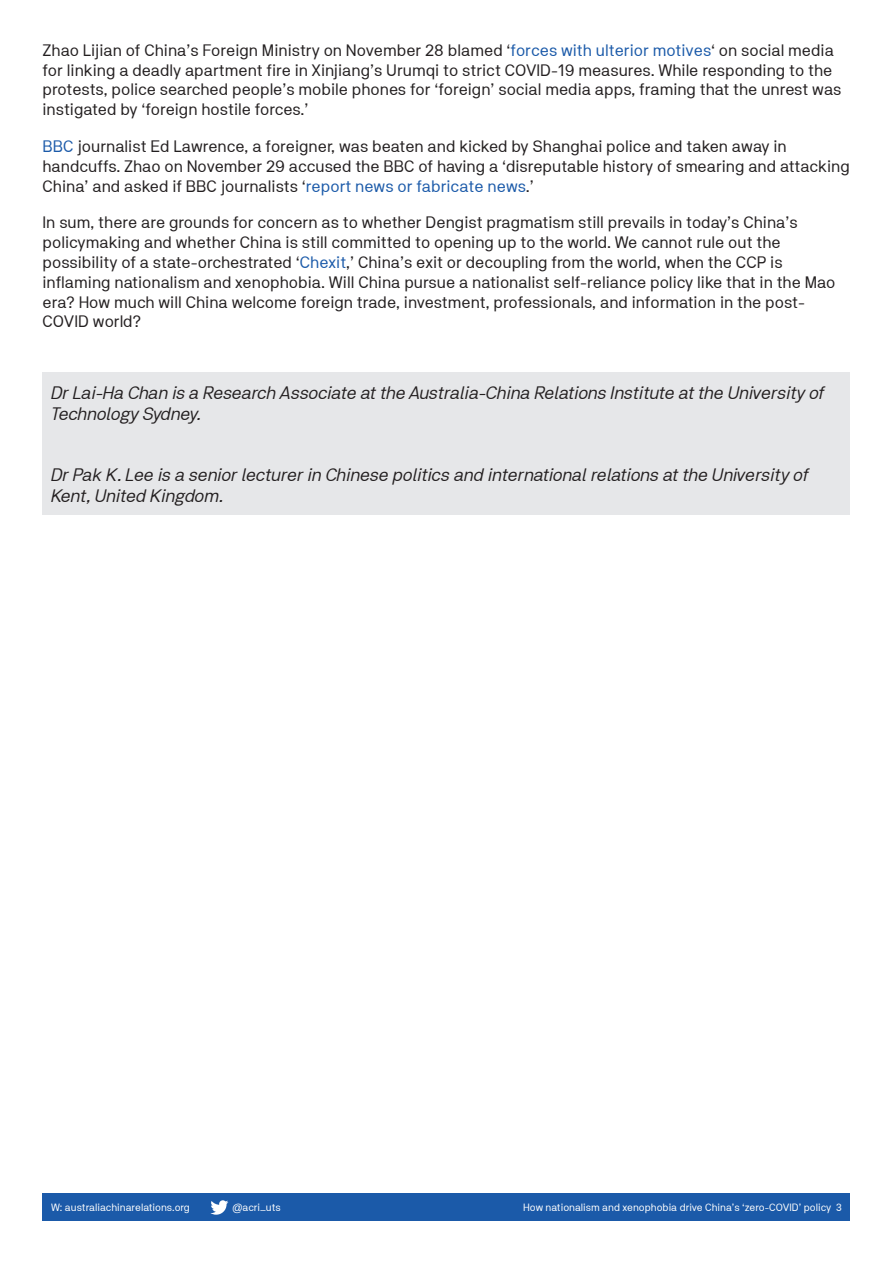
<style>
.page{position:relative;width:893px;height:1263px;background:#fff}
.page>*{position:absolute;margin:0;border:0;box-sizing:border-box;transform-origin:0 0}
.Author_bios{font:italic 18px/21.6px "NB Akademie Std";color:#231f20}
.Body_Copy{font:16.5px/19.8px "NB Akademie Std";color:#231f20}
.t1{font:10.5px "NB Akademie Std";color:#fff}
.s1{color:#1b5aa9}
</style>
<div class="page">
<div style="left:43px;top:1193px;width:807px;height:27px;background:#1b5aa9"></div>
<svg style="left:210px;top:1200px;width:18px;height:15px"></svg>
<div style="left:43px;top:372px;width:807px;height:143px;background:#e6e7e9"></div>
<p class="Body_Copy" style="left:43px;top:40px;width:800px">Zhao Lijian of China’s Foreign Ministry on November 28 blamed ‘<span class="s1">forces with ulterior motives</span>‘ on social media for linking a deadly apartment fire in Xinjiang’s Urumqi to strict COVID-19 measures. While responding to the protests, police searched people’s mobile phones for ‘foreign’ social media apps, framing that the unrest was instigated by ‘foreign hostile forces.’</p>
<p class="Body_Copy" style="left:43px;top:136px;width:809px"><span class="s1">BBC</span> journalist Ed Lawrence, a foreigner, was beaten and kicked by Shanghai police and taken away in handcuffs. Zhao on November 29 accused the BBC of having a ‘disreputable history of smearing and attacking<br>China’ and asked if BBC journalists ‘<span class="s1">report news or fabricate news</span>.’</p>
<p class="Body_Copy" style="left:43px;top:213px;width:794px">In sum, there are grounds for concern as to whether Dengist pragmatism still prevails in today’s China’s policymaking and whether China is still committed to opening up to the world. We cannot rule out the possibility of a state-orchestrated ‘<span class="s1">Chexit</span>,’ China’s exit or decoupling from the world, when the CCP is inflaming nationalism and xenophobia. Will China pursue a nationalist self-reliance policy like that in the Mao era? How much will China welcome foreign trade, investment, professionals, and information in the post-COVID world?</p>
<p class="Author_bios" style="left:51px;top:382px;width:775px">Dr Lai-Ha Chan is a Research Associate at the Australia-China Relations Institute at the University of<br>Technology Sydney.</p>
<p class="Author_bios" style="left:51px;top:463px;width:759px">Dr Pak K. Lee is a senior lecturer in Chinese politics and international relations at the University of<br>Kent, United Kingdom.</p>
<p class="t1" style="left:51px;top:1201px;width:140px">W: australiachinarelations.org</p>
<p class="t1" style="left:233px;top:1201px;width:50px">@acri_uts</p>
<p class="t1" style="left:523px;top:1201px;width:320px">How nationalism and xenophobia drive China’s ‘zero-COVID’ policy 3</p>
</div>
